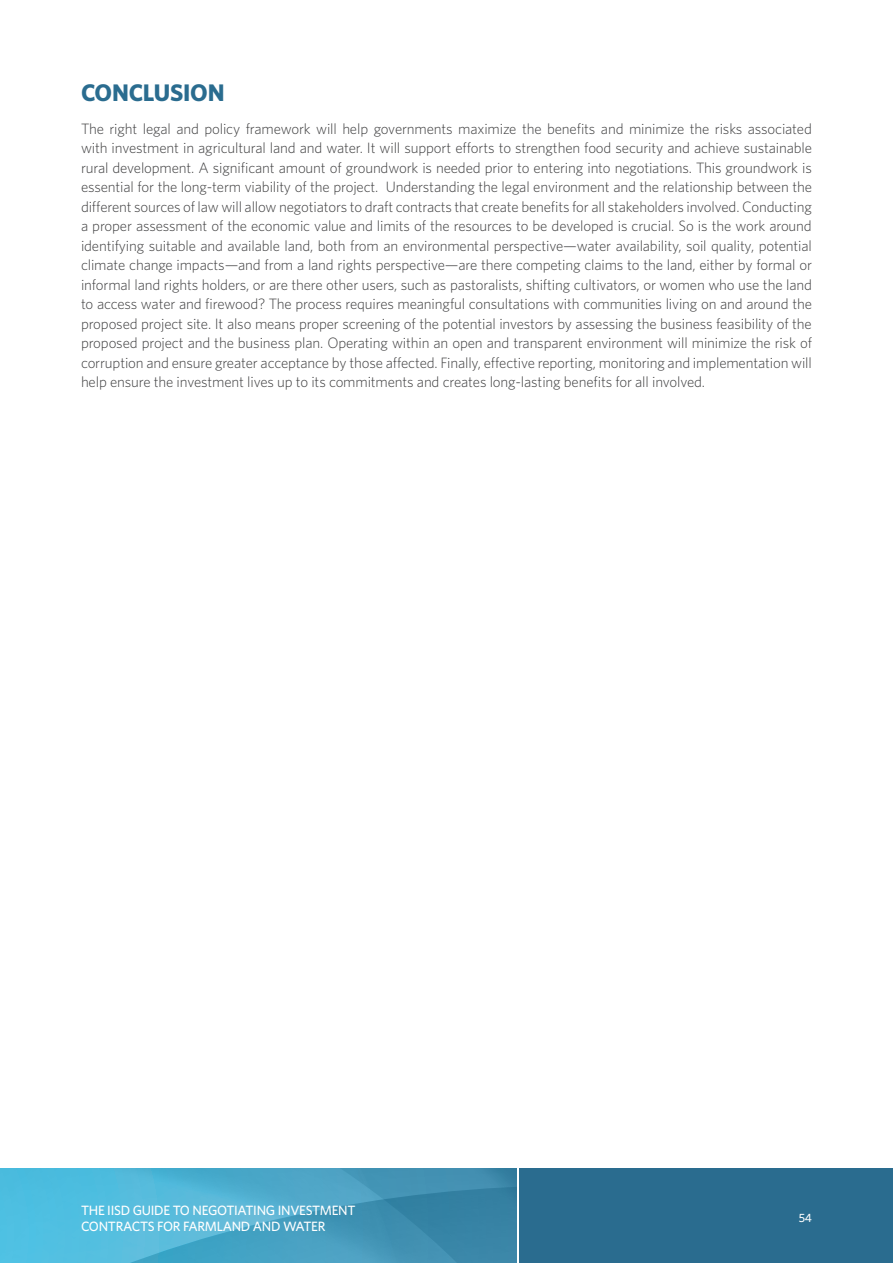
<style>
.page{position:relative;width:893px;height:1263px;background:#fff}
.page>*{position:absolute;margin:0;border:0;box-sizing:border-box;transform-origin:0 0}
.Heading_Green{font:700 24px "Whitney";letter-spacing:-.01em;color:#2a6c8f}
.Body_copy{font:300 15px/19.5px "Whitney";letter-spacing:-.01em;color:#3e3e3f;text-align:justify}
.t1{font:500 13.5px/16.5px "Whitney";letter-spacing:-.02em;color:#fff}
.t2{font:500 12px "Whitney";color:#fff}
</style>
<div class="page">
<div style="left:519px;top:1168px;width:374px;height:95px;background:#2a6c8f"></div>
<svg style="left:0;top:1168px;width:516px;height:95px;background:#49a6c8"></svg>
<p class="Heading_Green" style="left:81px;top:76px;width:145px">CONCLUSION</p>
<p class="Body_copy" style="left:81px;top:118px;width:732px">The right legal and policy framework will help governments maximize the benefits and minimize the risks associated with investment in agricultural land and water. It will support efforts to strengthen food security and achieve sustainable rural development. A significant amount of groundwork is needed prior to entering into negotiations. This groundwork is essential for the long-term viability of the project. Understanding the legal environment and the relationship between the different sources of law will allow negotiators to draft contracts that create benefits for all stakeholders involved. Conducting a proper assessment of the economic value and limits of the resources to be developed is crucial. So is the work around identifying suitable and available land, both from an environmental perspective—water availability, soil quality, potential climate change impacts—and from a land rights perspective—are there competing claims to the land, either by formal or informal land rights holders, or are there other users, such as pastoralists, shifting cultivators, or women who use the land to access water and firewood? The process requires meaningful consultations with communities living on and around the proposed project site. It also means proper screening of the potential investors by assessing the business feasibility of the proposed project and the business plan. Operating within an open and transparent environment will minimize the risk of corruption and ensure greater acceptance by those affected. Finally, effective reporting, monitoring and implementation will help ensure the investment lives up to its commitments and creates long-lasting benefits for all involved.</p>
<p class="t1" style="left:81px;top:1201px;width:276px">THE IISD GUIDE TO NEGOTIATING INVESTMENT<br>CONTRACTS FOR FARMLAND AND WATER</p>
<p class="t2" style="left:799px;top:1210px;width:15px">54</p>
</div>
